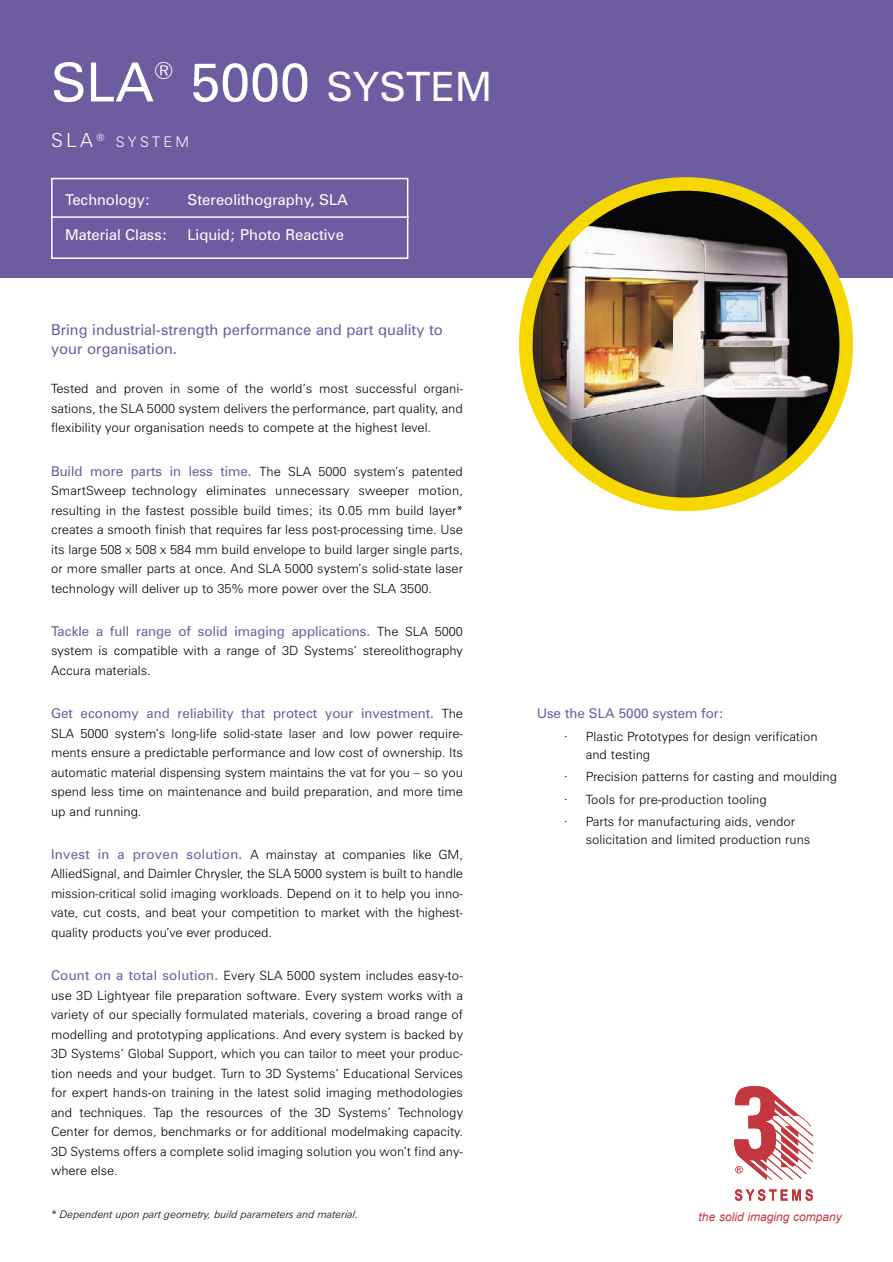
<style>
.page{position:relative;width:893px;height:1262px;background:#fff}
.page>*{position:absolute;margin:0;border:0;box-sizing:border-box;transform-origin:0 0}
.t1{font:54px "Zurich BT";color:#fff}
.t2{font:40.5px "Zurich BT";color:#fff}
.t3{font:300 24px "Zurich BT";color:#fff}
.t4{font:15px/19.5px "Zurich BT";color:#6c5da1}
.t5{font:15px "Zurich BT";color:#fff}
.t6{font:300 14.7px "Zurich BT";letter-spacing:.22em;color:#fff}
.t7{font:13.5px "Zurich BT";color:#6c5da1}
.t8{font:300 12.75px/19.5px "Zurich BT";color:#000;text-align:justify}
.t9{font:italic 12px "Arial";color:#c3383e}
.t10{font:italic 300 10.5px "Zurich BT";color:#000}
.s1{font-size:54px}
.s2{font-size:19.5px}
.s3{font-weight:400;font-size:13.5px;color:#6c5da1}
.s4{font-weight:300;font-size:12.75px;color:#000}
</style>
<div class="page">
<div style="left:0;top:0;width:892px;height:278px;background:#6c5da1"></div>
<img style="left:519px;top:177px;width:334px;height:334px">
<svg style="left:51px;top:177px;width:358px;height:82px"></svg>
<svg style="left:734px;top:1189px;width:78px;height:11px"></svg>
<svg style="left:734px;top:1086px;width:79px;height:94px"></svg>
<h1 class="t1" style="left:51px;top:63px;width:104px">SLA</h1>
<h3 class="t3" style="left:154px;top:61px;width:21px">®</h3>
<h2 class="t2" style="left:190px;top:72px;width:303px"><span class="s1">5000</span> SYSTEM</h2>
<p class="t6" style="left:51px;top:137px;width:140px"><span class="s2">SLA</span><sup>®</sup> SYSTEM</p>
<p class="t5" style="left:65px;top:194px;width:87px">Technology:</p>
<p class="t5" style="left:188px;top:194px;width:162px">Stereolithography, SLA</p>
<p class="t5" style="left:65px;top:229px;width:104px">Material Class:</p>
<p class="t5" style="left:187px;top:229px;width:158px">Liquid; Photo Reactive</p>
<p class="t4" style="left:51px;top:321px;width:393px">Bring industrial-strength performance and part quality to your organisation.</p>
<p class="t8" style="left:51px;top:380px;width:413px">Tested and proven in some of the world’s most successful organi&shy;sations, the SLA 5000 system delivers the performance, part quality, and flexibility your organisation needs to compete at the highest level.</p>
<p class="t8" style="left:51px;top:462px;width:413px"><span class="s3">Build more parts in less time.</span> The SLA 5000 system’s patented SmartSweep technology eliminates unnecessary sweeper motion, resulting in the fastest possible build times; its 0.05 mm build layer* creates a smooth finish that requires far less post-processing time. Use its large 508 x 508 x 584 mm build envelope to build larger single parts, or more smaller parts at once. And SLA 5000 system’s solid-state laser technology will deliver up to 35% more power over the SLA 3500.</p>
<p class="t7" style="left:51px;top:626px;width:413px">Tackle a full range of solid imaging applications. <span class="s4">The SLA 5000</span></p>
<p class="t8" style="left:51px;top:642px;width:413px">system is compatible with a range of 3D Systems’ stereolithography<br>Accura materials.</p>
<p class="t7" style="left:51px;top:708px;width:413px">Get economy and reliability that protect your investment. <span class="s4">The</span></p>
<p class="t8" style="left:51px;top:724px;width:413px">SLA 5000 system’s long-life solid-state laser and low power require&shy;ments ensure a predictable performance and low cost of ownership. Its automatic material dispensing system maintains the vat for you – so you spend less time on maintenance and build preparation, and more time up and running.</p>
<p class="t8" style="left:51px;top:846px;width:413px"><span class="s3">Invest in a proven solution.</span> A mainstay at companies like GM, AlliedSignal, and Daimler Chrysler, the SLA 5000 system is built to handle mission-critical solid imaging workloads. Depend on it to help you inno&shy;vate, cut costs, and beat your competition to market with the highest&shy;quality products you’ve ever produced.</p>
<p class="t8" style="left:51px;top:967px;width:413px"><span class="s3">Count on a total solution.</span> Every SLA 5000 system includes easy-to&shy;use 3D Lightyear file preparation software. Every system works with a variety of our specially formulated materials, covering a broad range of modelling and prototyping applications. And every system is backed by 3D Systems’ Global Support, which you can tailor to meet your produc&shy;tion needs and your budget. Turn to 3D Systems’ Educational Services for expert hands-on training in the latest solid imaging methodologies and techniques. Tap the resources of the 3D Systems’ Technology Center for demos, benchmarks or for additional modelmaking capacity.<br>3D Systems offers a complete solid imaging solution you won’t find any&shy;where else.</p>
<p class="t10" style="left:51px;top:1210px;width:309px">* Dependent upon part geometry, build parameters and material.</p>
<p class="t9" style="left:698px;top:1210px;width:145px">the solid imaging company</p>
<p class="t7" style="left:537px;top:708px;width:188px">Use the SLA 5000 system for:</p>
<p class="t8" style="left:585px;top:728px;width:233px;line-height:18px;text-indent:-22px">· Plastic Prototypes for design verification and testing</p>
<p class="t8" style="left:564px;top:766px;width:274px;line-height:22.5px;text-align:left">· Precision patterns for casting and moulding · Tools for pre-production tooling<br>· Parts for manufacturing aids, vendor</p>
<p class="t8" style="left:585px;top:831px;width:226px">solicitation and limited production runs</p>
</div>
